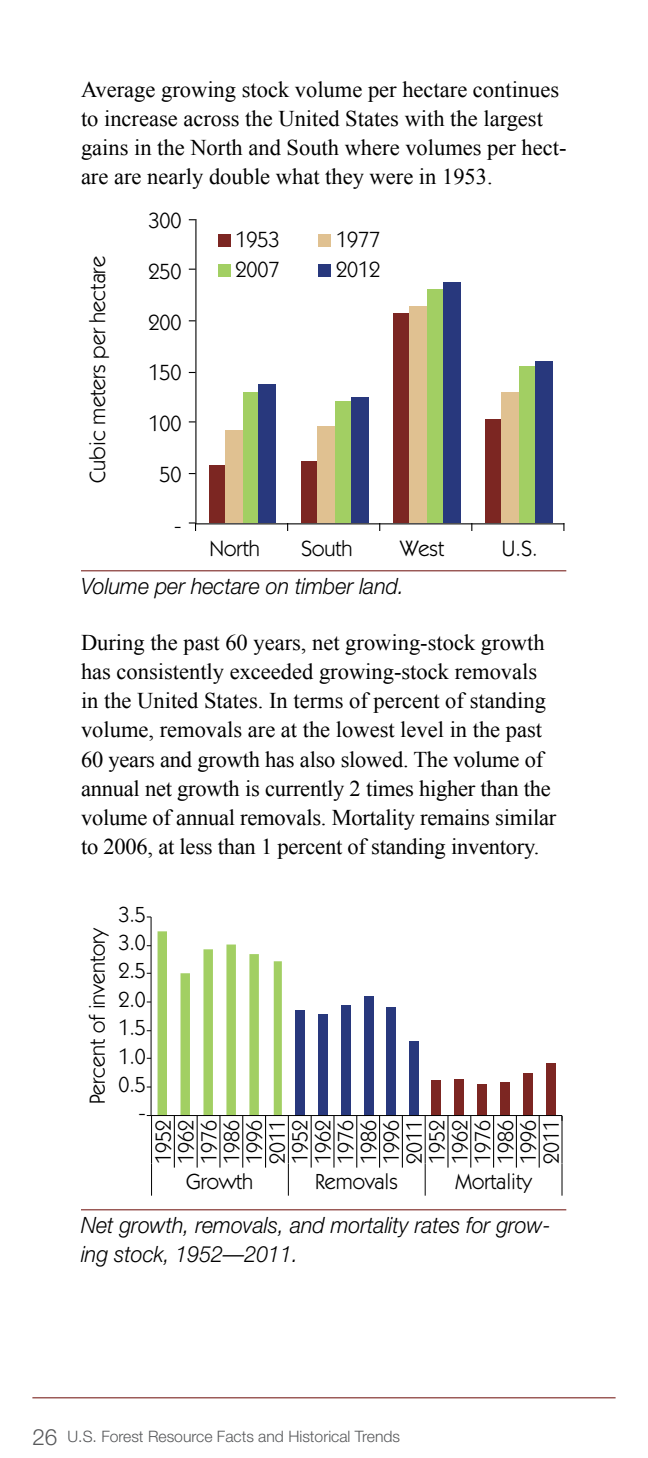
<style>
.page{position:relative;width:648px;height:1458px;background:#fff}
.page>*{position:absolute;margin:0;border:0;box-sizing:border-box;transform-origin:0 0}
.t1{font:22.5px/29.2px "Times New Roman";color:#000}
.figures{font:italic 300 22.5px/29.2px "Helvetica Neue";color:#000;scale:.95 1}
.t2{font:22.05px "Itc Kabel";color:#010101}
.t3{font:21.82px/22.7px "Itc Kabel";color:#010101;text-align:justify}
.t4{font:300 15.75px "Helvetica Neue";color:#58595b}
.s1{font-size:22.5px}
</style>
<div class="page">
<hr style="left:32px;top:1397px;width:584px;height:1px;background:#7c2622">
<div style="left:485px;top:419px;width:16px;height:104px;background:#7c2622"></div>
<div style="left:393px;top:313px;width:16px;height:210px;background:#7c2622"></div>
<div style="left:301px;top:461px;width:16px;height:62px;background:#7c2622"></div>
<div style="left:209px;top:466px;width:16px;height:57px;background:#7c2622"></div>
<div style="left:501px;top:393px;width:18px;height:130px;background:#e0c191"></div>
<div style="left:409px;top:307px;width:18px;height:216px;background:#e0c191"></div>
<div style="left:317px;top:426px;width:18px;height:97px;background:#e0c191"></div>
<div style="left:225px;top:430px;width:18px;height:93px;background:#e0c191"></div>
<div style="left:519px;top:366px;width:16px;height:157px;background:#a2cf63"></div>
<div style="left:427px;top:289px;width:16px;height:234px;background:#a2cf63"></div>
<div style="left:335px;top:402px;width:16px;height:121px;background:#a2cf63"></div>
<div style="left:243px;top:393px;width:15px;height:130px;background:#a2cf63"></div>
<div style="left:535px;top:362px;width:18px;height:161px;background:#28387d"></div>
<div style="left:443px;top:282px;width:18px;height:241px;background:#28387d"></div>
<div style="left:351px;top:397px;width:18px;height:126px;background:#28387d"></div>
<div style="left:258px;top:384px;width:18px;height:139px;background:#28387d"></div>
<hr style="left:195px;top:219px;width:1px;height:305px;background:#000">
<hr style="left:196px;top:523px;width:368px;height:1px;background:#000">
<svg style="left:189px;top:522px;width:7px;height:9px"></svg>
<div style="left:218px;top:235px;width:12px;height:12px;background:#7c2622"></div>
<div style="left:319px;top:235px;width:12px;height:12px;background:#e0c191"></div>
<div style="left:218px;top:264px;width:12px;height:12px;background:#a2cf63"></div>
<div style="left:319px;top:264px;width:12px;height:12px;background:#28387d"></div>
<hr style="left:81px;top:570px;width:485px;height:1px;background:#7c2622">
<div style="left:295px;top:1010px;width:9px;height:106px;background:#28387d"></div>
<div style="left:318px;top:1014px;width:9px;height:102px;background:#28387d"></div>
<div style="left:341px;top:1005px;width:9px;height:111px;background:#28387d"></div>
<div style="left:364px;top:996px;width:9px;height:120px;background:#28387d"></div>
<div style="left:387px;top:1007px;width:9px;height:109px;background:#28387d"></div>
<div style="left:410px;top:1041px;width:9px;height:75px;background:#28387d"></div>
<div style="left:431px;top:1080px;width:9px;height:36px;background:#7c2622"></div>
<div style="left:454px;top:1079px;width:9px;height:37px;background:#7c2622"></div>
<div style="left:477px;top:1084px;width:9px;height:32px;background:#7c2622"></div>
<div style="left:500px;top:1082px;width:10px;height:34px;background:#7c2622"></div>
<div style="left:523px;top:1073px;width:10px;height:43px;background:#7c2622"></div>
<div style="left:547px;top:1063px;width:9px;height:53px;background:#7c2622"></div>
<svg style="left:158px;top:931px;width:124px;height:184px"></svg>
<hr style="left:151px;top:917px;width:1px;height:199px;background:#000">
<hr style="left:151px;top:1115px;width:411px;height:1px;background:#000">
<hr style="left:539px;top:1116px;width:1px;height:52px;background:#000">
<hr style="left:516px;top:1116px;width:1px;height:52px;background:#000">
<hr style="left:493px;top:1116px;width:1px;height:52px;background:#000">
<hr style="left:470px;top:1116px;width:1px;height:52px;background:#000">
<hr style="left:447px;top:1116px;width:2px;height:52px;background:#000">
<hr style="left:402px;top:1116px;width:1px;height:52px;background:#000">
<hr style="left:379px;top:1116px;width:1px;height:52px;background:#000">
<hr style="left:356px;top:1116px;width:1px;height:52px;background:#000">
<hr style="left:333px;top:1116px;width:2px;height:52px;background:#000">
<hr style="left:311px;top:1116px;width:1px;height:52px;background:#000">
<hr style="left:265px;top:1116px;width:1px;height:52px;background:#000">
<hr style="left:242px;top:1116px;width:1px;height:52px;background:#000">
<hr style="left:219px;top:1116px;width:1px;height:52px;background:#000">
<hr style="left:197px;top:1116px;width:1px;height:52px;background:#000">
<hr style="left:174px;top:1116px;width:1px;height:52px;background:#000">
<hr style="left:562px;top:1116px;width:1px;height:47px;background:#000">
<hr style="left:562px;top:1163px;width:1px;height:33px;background:#000">
<hr style="left:425px;top:1116px;width:1px;height:47px;background:#000">
<hr style="left:425px;top:1163px;width:1px;height:33px;background:#000">
<hr style="left:288px;top:1116px;width:1px;height:47px;background:#000">
<hr style="left:288px;top:1163px;width:1px;height:33px;background:#000">
<hr style="left:151px;top:1116px;width:1px;height:47px;background:#000">
<hr style="left:151px;top:1163px;width:1px;height:33px;background:#000">
<hr style="left:81px;top:1209px;width:485px;height:1px;background:#7c2622">
<p class="t1" style="left:81px;top:74px;width:487px">Average growing stock volume per hectare continues to increase across the United States with the largest gains in the North and South where volumes per hect&shy;are are nearly double what they were in 1953.</p>
<p class="t2" style="left:85px;top:483px;width:228px;rotate:-90deg">Cubic meters per hectare</p>
<p class="t2" style="left:148px;top:208px;width:35px">300</p>
<p class="t2" style="left:148px;top:258px;width:35px">250</p>
<p class="t2" style="left:148px;top:309px;width:35px">200</p>
<p class="t2" style="left:148px;top:360px;width:35px">150</p>
<p class="t2" style="left:148px;top:411px;width:35px">100</p>
<p class="t2" style="left:159px;top:462px;width:24px">50</p>
<p class="t2" style="left:174px;top:512px;width:9px">-</p>
<p class="t2" style="left:235px;top:227px;width:46px">1953</p>
<p class="t2" style="left:336px;top:227px;width:46px">1977</p>
<p class="t2" style="left:235px;top:256px;width:46px">2007</p>
<p class="t2" style="left:336px;top:256px;width:46px">2012</p>
<p class="t2" style="left:210px;top:536px;width:52px">North</p>
<p class="t2" style="left:301px;top:536px;width:53px">South</p>
<p class="t2" style="left:400px;top:536px;width:46px">West</p>
<p class="t2" style="left:502px;top:536px;width:37px">U.S.</p>
<p class="figures" style="left:81px;top:571px;width:342px">Volume per hectare on timber land.</p>
<p class="t1" style="left:81px;top:627px;width:477px">During the past 60 years, net growing-stock growth has consistently exceeded growing-stock removals in the United States. In terms of percent of standing volume, removals are at the lowest level in the past 60 years and growth has also slowed. The volume of annual net growth is currently 2 times higher than the volume of annual removals. Mortality remains similar to 2006, at less than 1 percent of standing inventory.</p>
<p class="t3" style="left:86px;top:1104px;width:179px;rotate:-90deg">Percent of inventory</p>
<p class="t3" style="left:118px;top:903px;width:29px">3.5</p>
<p class="t3" style="left:118px;top:931px;width:29px">3.0</p>
<p class="t3" style="left:118px;top:959px;width:29px">2.5</p>
<p class="t3" style="left:118px;top:988px;width:29px">2.0</p>
<p class="t3" style="left:118px;top:1016px;width:29px">1.5</p>
<p class="t3" style="left:118px;top:1044px;width:29px">1.0</p>
<p class="t3" style="left:118px;top:1073px;width:29px">0.5</p>
<p class="t3" style="left:139px;top:1101px;width:9px">-</p>
<p class="t3" style="left:152px;top:1164px;width:45px;rotate:-90deg">1952<br>1962<br>1976<br>1986<br>1996<br>2011<br>1952<br>1962<br>1976<br>1986<br>1996<br>2011<br>1952<br>1962<br>1976<br>1986<br>1996<br>2011</p>
<p class="t3" style="left:186px;top:1170px;width:69px">Growth</p>
<p class="t3" style="left:315px;top:1170px;width:84px">Removals</p>
<p class="t3" style="left:455px;top:1170px;width:78px">Mortality</p>
<p class="figures" style="left:81px;top:1210px;width:496px">Net growth, removals, and mortality rates for grow&shy;ing stock, 1952—2011.</p>
<p class="t4" style="left:32px;top:1427px;width:369px"><span class="s1">26</span> U.S. Forest Resource Facts and Historical Trends</p>
</div>
